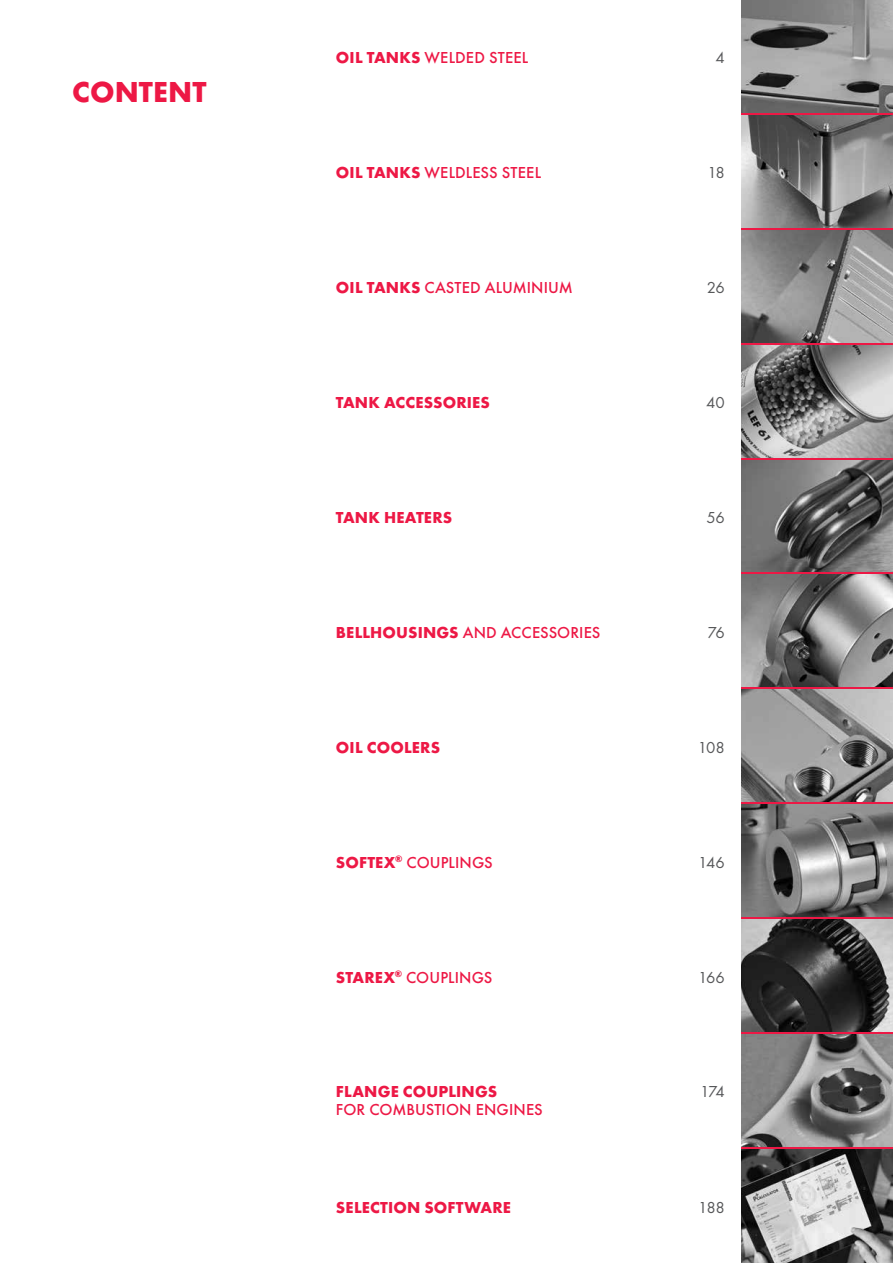
<style>
.page{position:relative;width:893px;height:1263px;background:#fff}
.page>*{position:absolute;margin:0;border:0;box-sizing:border-box;transform-origin:0 0}
.t1{font:800 30px "Function";color:#ed1845}
.t2{font:500 16.5px "Function";letter-spacing:.01em;color:#ed1845}
.t3{font:800 16.5px "Function";letter-spacing:.01em;color:#ed1845}
.t4{font:16.5px "Function";letter-spacing:-.055em;color:#57585a}
.s1{font-weight:800}
</style>
<div class="page">
<img style="left:742px;top:0;width:151px;height:1263px">
<hr style="left:742px;top:573px;width:151px;height:1px;background:#ed1845">
<hr style="left:742px;top:688px;width:151px;height:1px;background:#ed1845">
<hr style="left:742px;top:114px;width:151px;height:1px;background:#ed1845">
<hr style="left:742px;top:802px;width:151px;height:2px;background:#ed1845">
<hr style="left:742px;top:917px;width:151px;height:1px;background:#ed1845">
<hr style="left:742px;top:1147px;width:151px;height:1px;background:#ed1845">
<hr style="left:742px;top:228px;width:151px;height:2px;background:#ed1845">
<hr style="left:742px;top:343px;width:151px;height:1px;background:#ed1845">
<hr style="left:742px;top:1032px;width:151px;height:1px;background:#ed1845">
<hr style="left:742px;top:458px;width:151px;height:1px;background:#ed1845">
<h1 class="t1" style="left:72px;top:74px;width:136px">CONTENT</h1>
<p class="t2" style="left:336px;top:47px;width:194px"><span class="s1">OIL TANKS</span> WELDED STEEL</p>
<p class="t4" style="left:716px;top:48px;width:11px">4</p>
<p class="t2" style="left:336px;top:162px;width:207px"><span class="s1">OIL TANKS</span> WELDLESS STEEL</p>
<p class="t4" style="left:707px;top:163px;width:19px">18</p>
<p class="t2" style="left:336px;top:277px;width:238px"><span class="s1">OIL TANKS</span> CASTED ALUMINIUM</p>
<p class="t4" style="left:707px;top:278px;width:20px">26</p>
<p class="t3" style="left:336px;top:392px;width:156px">TANK ACCESSORIES</p>
<p class="t4" style="left:706px;top:393px;width:20px">40</p>
<p class="t3" style="left:336px;top:507px;width:118px">TANK HEATERS</p>
<p class="t4" style="left:706px;top:508px;width:20px">56</p>
<p class="t2" style="left:336px;top:622px;width:266px"><span class="s1">BELLHOUSINGS</span> AND ACCESSORIES</p>
<p class="t4" style="left:707px;top:623px;width:19px">76</p>
<p class="t3" style="left:336px;top:737px;width:106px">OIL COOLERS</p>
<p class="t4" style="left:698px;top:738px;width:29px">108</p>
<p class="t2" style="left:336px;top:853px;width:158px"><span class="s1">SOFTEX</span><sup>®</sup> COUPLINGS</p>
<p class="t4" style="left:698px;top:853px;width:28px">146</p>
<p class="t2" style="left:336px;top:968px;width:158px"><span class="s1">STAREX</span><sup>®</sup> COUPLINGS</p>
<p class="t4" style="left:698px;top:968px;width:28px">166</p>
<p class="t3" style="left:336px;top:1082px;width:163px">FLANGE COUPLINGS</p>
<p class="t2" style="left:336px;top:1100px;width:208px">FOR COMBUSTION ENGINES</p>
<p class="t4" style="left:700px;top:1082px;width:26px">174</p>
<p class="t3" style="left:336px;top:1197px;width:176px">SELECTION SOFTWARE</p>
<p class="t4" style="left:698px;top:1198px;width:28px">188</p>
</div>
